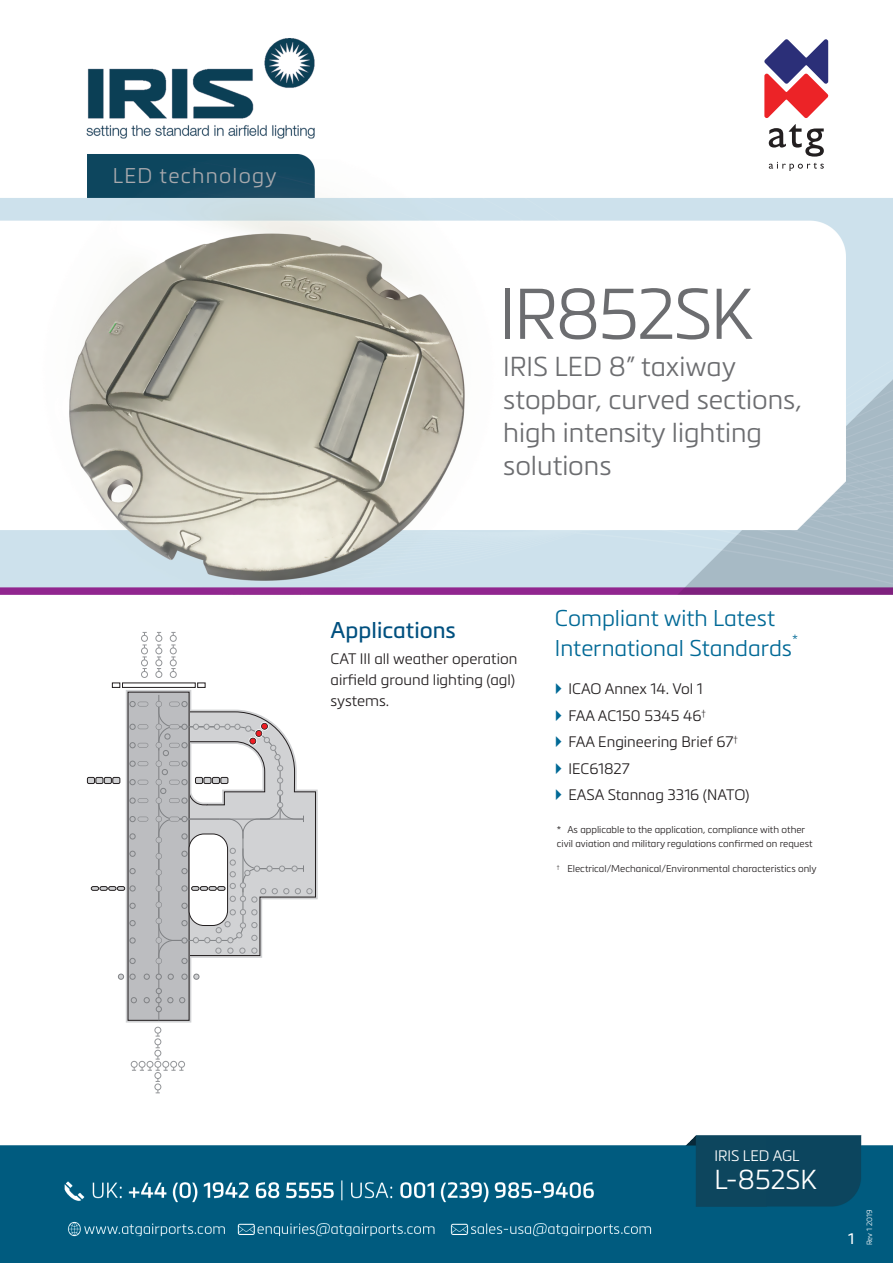
<style>
.page{position:relative;width:893px;height:1263px;background:#fff}
.page>*{position:absolute;margin:0;border:0;box-sizing:border-box;transform-origin:0 0}
.t1{font:300 70.5px "Metronic Pro";letter-spacing:-.03em;color:#6c6d70}
.t2{font:300 27px/33px "Metronic Pro";color:#6c6d70}
.t3{font:300 27px "Metronic Pro";color:#fff}
.t4{font:300 22.5px/30px "Metronic Pro";color:#006996}
.t5{font:22.5px "Metronic Pro";color:#01507f}
.t6{font:300 21px "Metronic Pro";letter-spacing:.06em;color:#a8a9ad}
.t7{font:300 15px/21px "Metronic Pro";color:#231f20}
.t8{font:300 15px "Metronic Pro";color:#fff}
.t9{font:15px "Metronic Pro";color:#fff}
.t10{font:300 13.05px "Metronic Pro";color:#006996}
.t11{font:300 9.75px/13.5px "Metronic Pro";color:#231f20}
.t12{font:300 7.5px "Metronic Pro";color:#fff}
</style>
<div class="page">
<img style="left:0;top:38px;width:893px;height:557px">
<img style="left:0;top:1135px;width:893px;height:128px">
<svg style="left:764px;top:39px;width:64px;height:79px"></svg>
<svg style="left:769px;top:124px;width:55px;height:47px"></svg>
<svg style="left:86px;top:636px;width:120px;height:458px"></svg>
<svg style="left:126px;top:690px;width:192px;height:332px"></svg>
<div style="left:128px;top:692px;width:61px;height:328px;background:#bcbdc0"></div>
<hr style="left:159px;top:695px;width:1px;height:325px;background:#808285">
<svg style="left:144px;top:997px;width:6px;height:6px"></svg>
<svg style="left:131px;top:997px;width:6px;height:6px"></svg>
<svg style="left:179px;top:997px;width:6px;height:6px"></svg>
<svg style="left:156px;top:988px;width:17px;height:24px"></svg>
<svg style="left:182px;top:974px;width:5px;height:5px"></svg>
<svg style="left:194px;top:974px;width:5px;height:5px"></svg>
<svg style="left:118px;top:974px;width:6px;height:5px"></svg>
<svg style="left:168px;top:974px;width:6px;height:5px"></svg>
<svg style="left:156px;top:974px;width:6px;height:5px"></svg>
<svg style="left:144px;top:974px;width:6px;height:5px"></svg>
<svg style="left:130px;top:974px;width:5px;height:5px"></svg>
<svg style="left:130px;top:958px;width:5px;height:6px"></svg>
<svg style="left:130px;top:938px;width:5px;height:5px"></svg>
<svg style="left:130px;top:920px;width:5px;height:6px"></svg>
<svg style="left:130px;top:903px;width:5px;height:6px"></svg>
<svg style="left:130px;top:868px;width:5px;height:6px"></svg>
<svg style="left:130px;top:851px;width:5px;height:6px"></svg>
<svg style="left:130px;top:833px;width:5px;height:6px"></svg>
<hr style="left:123px;top:683px;width:72px;height:4px;background:#fff">
<div style="left:122px;top:683px;width:73px;height:5px;border:1px solid #231f20"></div>
<div style="left:112px;top:683px;width:8px;height:5px;border:1px solid #231f20"></div>
<div style="left:197px;top:683px;width:8px;height:5px;border:1px solid #231f20"></div>
<svg style="left:130px;top:742px;width:18px;height:6px"></svg>
<svg style="left:130px;top:724px;width:18px;height:6px"></svg>
<svg style="left:130px;top:701px;width:18px;height:6px"></svg>
<svg style="left:130px;top:816px;width:18px;height:6px"></svg>
<svg style="left:130px;top:798px;width:18px;height:5px"></svg>
<svg style="left:130px;top:779px;width:18px;height:6px"></svg>
<svg style="left:130px;top:761px;width:18px;height:5px"></svg>
<svg style="left:91px;top:885px;width:44px;height:6px"></svg>
<div style="left:87px;top:777px;width:8px;height:6px;background:#d1d2d4"></div>
<div style="left:87px;top:777px;width:8px;height:7px;border:1px solid #231f20"></div>
<div style="left:96px;top:777px;width:7px;height:6px;background:#d1d2d4"></div>
<div style="left:96px;top:777px;width:7px;height:7px;border:1px solid #231f20"></div>
<div style="left:104px;top:777px;width:7px;height:6px;background:#d1d2d4"></div>
<div style="left:104px;top:777px;width:8px;height:7px;border:1px solid #231f20"></div>
<div style="left:113px;top:777px;width:7px;height:6px;background:#d1d2d4"></div>
<div style="left:113px;top:777px;width:7px;height:7px;border:1px solid #231f20"></div>
<svg style="left:156px;top:701px;width:160px;height:263px"></svg>
<div style="left:170px;top:671px;width:7px;height:7px;border:1px solid #939598;border-radius:50%"></div>
<div style="left:155px;top:671px;width:7px;height:7px;border:1px solid #939598;border-radius:50%"></div>
<div style="left:141px;top:671px;width:7px;height:7px;border:1px solid #939598;border-radius:50%"></div>
<div style="left:170px;top:659px;width:7px;height:7px;border:1px solid #939598;border-radius:50%"></div>
<div style="left:155px;top:659px;width:7px;height:7px;border:1px solid #939598;border-radius:50%"></div>
<div style="left:141px;top:659px;width:7px;height:7px;border:1px solid #939598;border-radius:50%"></div>
<div style="left:170px;top:647px;width:7px;height:7px;border:1px solid #939598;border-radius:50%"></div>
<div style="left:155px;top:647px;width:7px;height:7px;border:1px solid #939598;border-radius:50%"></div>
<div style="left:141px;top:647px;width:7px;height:7px;border:1px solid #939598;border-radius:50%"></div>
<svg style="left:170px;top:632px;width:6px;height:45px"></svg>
<div style="left:170px;top:635px;width:7px;height:7px;border:1px solid #939598;border-radius:50%"></div>
<svg style="left:156px;top:632px;width:6px;height:45px"></svg>
<div style="left:155px;top:635px;width:7px;height:7px;border:1px solid #939598;border-radius:50%"></div>
<svg style="left:141px;top:632px;width:6px;height:45px"></svg>
<div style="left:141px;top:635px;width:7px;height:7px;border:1px solid #939598;border-radius:50%"></div>
<svg style="left:131px;top:1027px;width:54px;height:66px"></svg>
<div style="left:155px;top:1072px;width:6px;height:7px;border:1px solid #939598;border-radius:50%"></div>
<p class="t6" style="left:113px;top:161px;width:165px">LED technology</p>
<p class="t1" style="left:499px;top:266px;width:256px">IR852SK</p>
<p class="t2" style="left:503px;top:349px;width:300px">IRIS LED 8” taxiway stopbar, curved sections, high intensity lighting solutions</p>
<p class="t5" style="left:331px;top:614px;width:127px">Applications</p>
<p class="t7" style="left:331px;top:648px;width:188px">CAT III all weather operation airfield ground lighting (agl) systems.</p>
<p class="t4" style="left:555px;top:603px;width:239px">Compliant with Latest<br>International Standards</p>
<p class="t10" style="left:792px;top:631px;width:7px">*</p>
<p class="t7" style="left:568px;top:678px;width:136px">ICAO Annex 14. Vol 1</p>
<p class="t7" style="left:568px;top:704px;width:139px">FAA AC150 5345 46<sup>†</sup></p>
<p class="t7" style="left:568px;top:731px;width:171px">FAA Engineering Brief 67<sup>†</sup></p>
<p class="t7" style="left:568px;top:757px;width:63px">IEC61827</p>
<p class="t7" style="left:568px;top:784px;width:183px">EASA Stannag 3316 (NATO)</p>
<p class="t11" style="left:557px;top:823px;width:257px">* As applicable to the application, compliance with other civil aviation and military regulations confirmed on request</p>
<p class="t11" style="left:557px;top:861px;width:261px"><sup>†</sup> Electrical/Mechanical/Environmental characteristics only</p>
<p class="t8" style="left:714px;top:1145px;width:87px">IRIS LED AGL</p>
<p class="t3" style="left:714px;top:1161px;width:104px">L-852SK</p>
<p class="t9" style="left:848px;top:1228px;width:8px">1</p>
<p class="t12" style="left:864px;top:1245px;width:37px;rotate:-90deg">Rev 1 2019</p>
</div>
